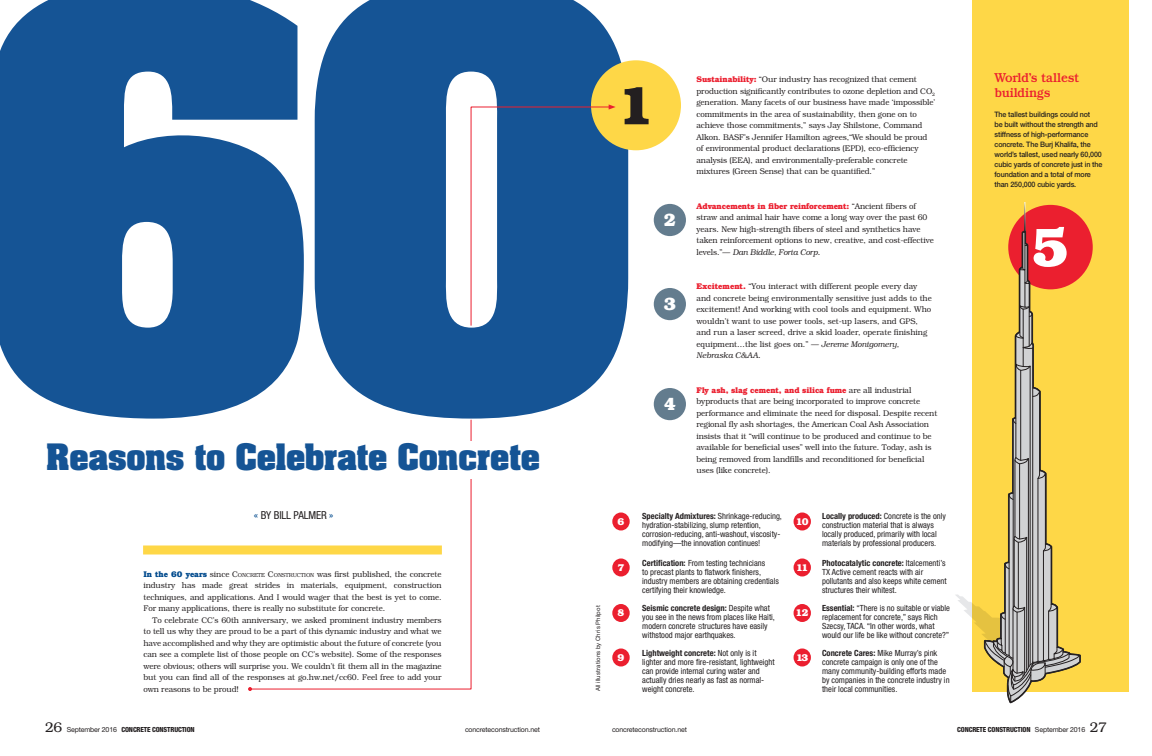
<style>
.page{position:relative;width:1152px;height:756px;background:#fff}
.page>*{position:absolute;margin:0;border:0;box-sizing:border-box;transform-origin:0 0}
.Caption_-_CC{font:700 491.5px "Aachen Std";color:#155495}
.Sidebar_-_CC_head{font:700 55px "Bookman Std";color:#231f20;scale:.95 1}
.Sidebar_-_CC_head-2{font:700 55px "Bookman Std";color:#fff;scale:.95 1}
.Head_-_ACC{font:700 31px "Aachen Std";letter-spacing:-.01em;color:#155495}
.Sidebar_-_CC_head-3{font:700 18px "Bookman Std";color:#fff;scale:.95 1}
.t1{font:500 13px/15px "Bookman Std";letter-spacing:-.02em;color:#eb1f2f;scale:.95 1}
.Byline_-_CC{font:condensed 11px "Helvetica Neue LT Std";letter-spacing:-.01em;color:#231f20}
.Sidebar_-_CC_head-4{font:700 10px "Bookman Std";letter-spacing:-.105em;color:#fff;scale:.95 1}
.t2{font:700 9px "Aachen Std";color:#004a8d}
.t3{font:condensed 8.5px/9px "Helvetica Neue LT Std";color:#231f20}
.Body_-_CC_no_indent{font:300 8.2px/11.5px "Bookman Std";letter-spacing:-.01em;color:#231f20;scale:.95 1}
.Sidebar_-_CC_body{font:500 7.5px/10px "Helvetica Neue LT Std";letter-spacing:-.015em;color:#231f20;scale:.95 1}
.Folio_-_CC{font:800 condensed 7px "Helvetica Neue LT Std";letter-spacing:-.02em;color:#231f20}
.t4{font:7px "Helvetica Neue LT Std";letter-spacing:-.02em;color:#231f20}
.Caption_-_CC-2{font:6px "Helvetica Neue LT Std";letter-spacing:.02em;color:#231f20}
.s1{font-weight:700;color:#eb1f2f}
.s2{font-style:italic}
.s3{color:#004a8d}
.s4{font-weight:700;color:#004a8d}
.s5{font-size:5.8px}
.s6{font-weight:700}
.s7{font-weight:300;font-stretch:normal;font-size:9px}
.s8{font-family:"Bookman Std";font-weight:300;font-stretch:normal;font-size:14px}
.s9{font-weight:400;font-stretch:normal}
</style>
<div class="page">
<div style="left:972px;top:0;width:157px;height:692px;background:#fed747"></div>
<div style="left:654px;top:288px;width:32px;height:32px;background:#637c8e;border-radius:50%"></div>
<div style="left:654px;top:204px;width:32px;height:32px;background:#637c8e;border-radius:50%"></div>
<div style="left:654px;top:388px;width:32px;height:32px;background:#637c8e;border-radius:50%"></div>
<div style="left:591px;top:60px;width:90px;height:90px;background:#fed747;border-radius:50%"></div>
<div style="left:1008px;top:205px;width:85px;height:84px;background:#eb1f2f;border-radius:50%"></div>
<svg style="left:956px;top:202px;width:125px;height:501px"></svg>
<svg style="left:249px;top:419px;width:223px;height:271px"></svg>
<svg style="left:248px;top:687px;width:4px;height:4px"></svg>
<div style="left:45px;top:442px;width:495px;height:37px;background:#fff"></div>
<div style="left:612px;top:512px;width:18px;height:18px;background:#eb1f2f;border-radius:50%"></div>
<div style="left:612px;top:558px;width:18px;height:18px;background:#eb1f2f;border-radius:50%"></div>
<div style="left:612px;top:604px;width:18px;height:18px;background:#eb1f2f;border-radius:50%"></div>
<div style="left:612px;top:648px;width:18px;height:18px;background:#eb1f2f;border-radius:50%"></div>
<div style="left:794px;top:512px;width:17px;height:18px;background:#eb1f2f;border-radius:50%"></div>
<div style="left:794px;top:558px;width:17px;height:18px;background:#eb1f2f;border-radius:50%"></div>
<div style="left:794px;top:604px;width:17px;height:18px;background:#eb1f2f;border-radius:50%"></div>
<div style="left:794px;top:648px;width:17px;height:18px;background:#eb1f2f;border-radius:50%"></div>
<div style="left:143px;top:546px;width:299px;height:8px;background:#fed747"></div>
<svg style="left:470px;top:104px;width:146px;height:222px"></svg>
<p class="Caption_-_CC" style="left:-20px;top:-152px;width:660px">60</p>
<p class="t2" style="left:46px;top:25px;width:162px">60 Reasons to Celebrate Concrete</p>
<p class="Sidebar_-_CC_head" style="left:617px;top:71px;width:41px">1</p>
<p class="Head_-_ACC" style="left:46px;top:434px;width:495px">Reasons to Celebrate Concrete</p>
<p class="Sidebar_-_CC_head-3" style="left:664px;top:209px;width:15px">2</p>
<p class="Sidebar_-_CC_head-3" style="left:664px;top:293px;width:15px">3</p>
<p class="Sidebar_-_CC_head-3" style="left:664px;top:393px;width:15px">4</p>
<p class="Body_-_CC_no_indent" style="left:696px;top:74px;width:253px"><span class="s1">Sustainability:</span> “Our industry has recognized that cement production significantly contributes to ozone depletion and CO<sub>2 </sub>generation. Many facets of our business have made ‘impossible’ commitments in the area of sustainability, then gone on to achieve those commitments,” says Jay Shilstone, Command Alkon. BASF’s Jennifer Hamilton agrees,“We should be proud of environmental product declarations (EPD), eco-efficiency analysis (EEA), and environmentally-preferable concrete mixtures (Green Sense) that can be quantified.”</p>
<p class="Body_-_CC_no_indent" style="left:696px;top:200px;width:251px"><span class="s1">Advancements in fiber reinforcement:</span> “Ancient fibers of straw and animal hair have come a long way over the past 60 years. New high-strength fibers of steel and synthetics have taken reinforcement options to new, creative, and cost-effective levels.”— <span class="s2">Dan Biddle, Forta Corp.</span></p>
<p class="Body_-_CC_no_indent" style="left:696px;top:281px;width:249px"><span class="s1">Excitement.</span> “You interact with different people every day and concrete being environmentally sensitive just adds to the excitement! And working with cool tools and equipment. Who wouldn’t want to use power tools, set-up lasers, and GPS, and run a laser screed, drive a skid loader, operate finishing equipment…the list goes on.” — <span class="s2">Jereme Montgomery, Nebraska C&amp;AA.</span></p>
<p class="Body_-_CC_no_indent" style="left:696px;top:384px;width:255px"><span class="s1">Fly ash, slag cement, and silica fume</span> are all industrial byproducts that are being incorporated to improve concrete performance and eliminate the need for disposal. Despite recent regional fly ash shortages, the American Coal Ash Association insists that it “will continue to be produced and continue to be available for beneficial uses” well into the future. Today, ash is being removed from landfills and reconditioned for beneficial uses (like concrete).</p>
<p class="Byline_-_CC" style="left:254px;top:509px;width:81px"><span class="s3">«</span> BY BILL PALMER <span class="s3">»</span></p>
<p class="Body_-_CC_no_indent" style="left:143px;top:568px;width:315px;text-align:justify"><span class="s4">In the 60 years</span> since C<span class="s5">ONCRETE</span> C<span class="s5">ONSTRUCTION</span> was first published, the concrete industry has made great strides in materials, equipment, construction techniques, and applications. And I would wager that the best is yet to come.<br>For many applications, there is really no substitute for concrete.</p>
<p class="Body_-_CC_no_indent" style="left:143px;top:614px;width:315px;text-align:justify;text-indent:9px">To celebrate CC’s 60th anniversary, we asked prominent industry members to tell us why they are proud to be a part of this dynamic industry and what we have accomplished and why they are optimistic about the future of concrete (you can see a complete list of those people on CC’s website). Some of the responses were obvious; others will surprise you. We couldn’t fit them all in the magazine but you can find all of the responses at go.hw.net/cc60. Feel free to add your own reasons to be proud!</p>
<p class="Caption_-_CC-2" style="left:594px;top:691px;width:88px;rotate:-90deg">All illustrations by Chris Philpot</p>
<p class="Sidebar_-_CC_head-4" style="left:618px;top:515px;width:9px">6</p>
<p class="Sidebar_-_CC_head-4" style="left:618px;top:561px;width:9px">7</p>
<p class="Sidebar_-_CC_head-4" style="left:618px;top:607px;width:9px">8</p>
<p class="Sidebar_-_CC_head-4" style="left:618px;top:651px;width:9px">9</p>
<p class="t3" style="left:642px;top:511px;width:141px"><span class="s6">Specialty Admixtures:</span> Shrinkage-reducing, hydration-stabilizing, slump retention, corrosion-reducing, anti-washout, viscosity&shy;modifying—the innovation continues!</p>
<p class="t3" style="left:822px;top:511px;width:125px"><span class="s6">Locally produced:</span> Concrete is the only construction material that is always locally produced, primarily with local materials by professional producers.</p>
<p class="Sidebar_-_CC_head-4" style="left:796px;top:515px;width:15px">10</p>
<p class="Sidebar_-_CC_head-4" style="left:796px;top:561px;width:15px">11</p>
<p class="Sidebar_-_CC_head-4" style="left:796px;top:607px;width:15px">12</p>
<p class="Sidebar_-_CC_head-4" style="left:796px;top:651px;width:14px">13</p>
<p class="t3" style="left:642px;top:558px;width:138px"><span class="s6">Certification:</span> From testing technicians<br>to precast plants to flatwork finishers, industry members are obtaining credentials certifying their knowledge.</p>
<p class="t3" style="left:822px;top:558px;width:126px"><span class="s6">Photocatalytic concrete:</span> Italcementi’s TX Active cement reacts with air pollutants and also keeps white cement structures their whitest.</p>
<p class="t3" style="left:822px;top:603px;width:129px"><span class="s6">Essential:</span> “There is no suitable or viable replacement for concrete,” says Rich Szecsy, TACA. “In other words, what would our life be like without concrete?”</p>
<p class="t3" style="left:642px;top:603px;width:134px"><span class="s6">Seismic concrete design:</span> Despite what you see in the news from places like Haiti, modern concrete <span class="s7">s</span>tructures have easily withstood major earthquakes.</p>
<p class="t3" style="left:822px;top:648px;width:129px"><span class="s6">Concrete Cares:</span> Mike Murray’s pink concrete campaign is only one of the many community-building efforts made by companies in the concrete industry in their local communities.</p>
<p class="t3" style="left:642px;top:648px;width:134px"><span class="s6">Lightweight concrete:</span> Not only is it lighter and more fire-resistant, lightweight can provide internal curing water and actually dries nearly as fast as normal&shy;weight concrete.</p>
<p class="t1" style="left:994px;top:70px;width:90px">World’s tallest buildings</p>
<p class="Sidebar_-_CC_body" style="left:994px;top:109px;width:115px">The tallest buildings could not<br>be built without the strength and stiffness of high-performance concrete. The Burj Khalifa, the world’s tallest, used nearly 60,000 cubic yards of concrete just in the foundation and a total of more than 250,000 cubic yards.</p>
<p class="Sidebar_-_CC_head-2" style="left:1032px;top:213px;width:41px">5</p>
<p class="Folio_-_CC" style="left:45px;top:725px;width:151px"><span class="s8">26</span> <span class="s9">September 2016</span> CONCRETE CONSTRUCTION</p>
<p class="t4" style="left:465px;top:725px;width:76px">concreteconstruction.net</p>
<p class="t4" style="left:612px;top:725px;width:76px">concreteconstruction.net</p>
<p class="Folio_-_CC" style="left:957px;top:725px;width:151px">CONCRETE CONSTRUCTION <span class="s9">September 2016</span> <span class="s8">27</span></p>
</div>
